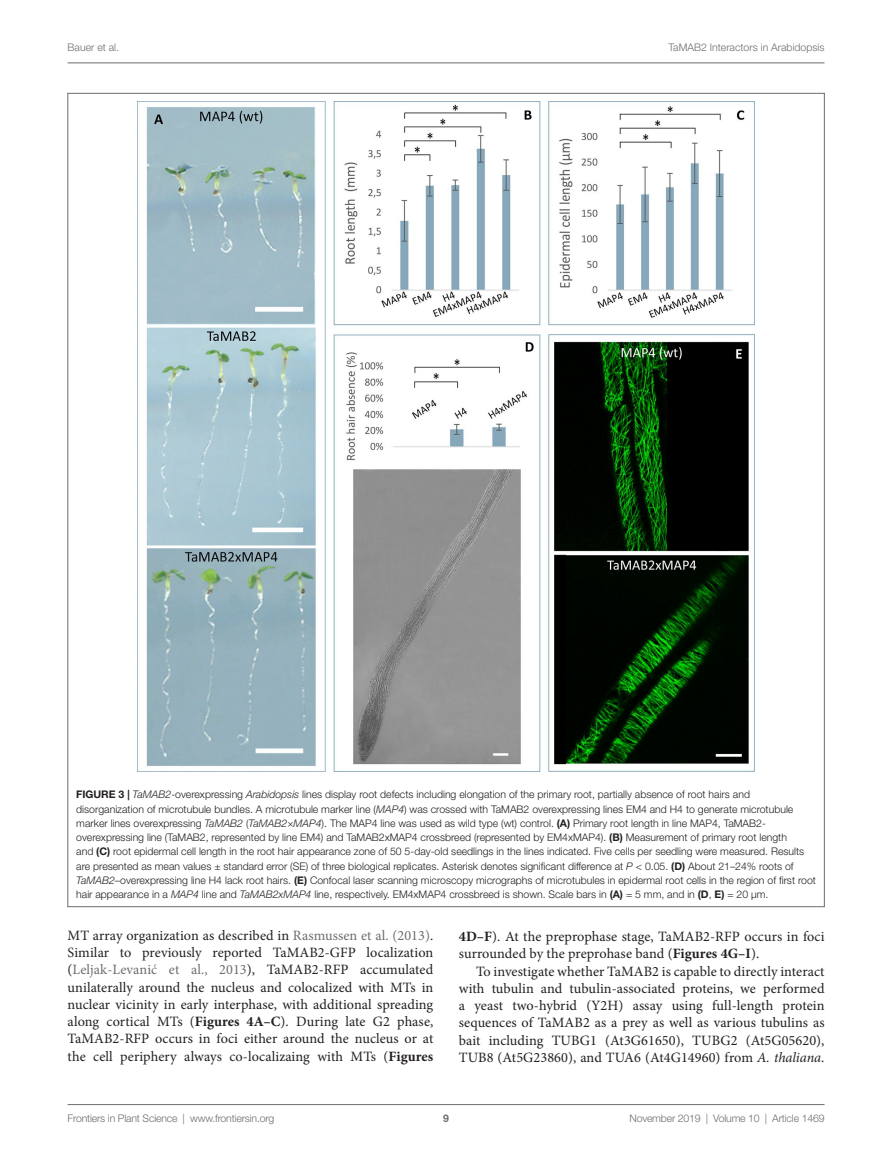
<style>
.page{position:relative;width:893px;height:1170px;background:#fff}
.page>*{position:absolute;margin:0;border:0;box-sizing:border-box;transform-origin:0 0}
.T1{font:14.25px/17.2px "Minion Pro MTC";letter-spacing:.005em;color:#231f20;text-align:justify}
.T{font:14.25px/17.2px "Minion Pro MTC";letter-spacing:.005em;color:#231f20;text-align:justify}
.FC{font:300 10.5px/14.2px "Helvetica Neue LT Std";color:#231f20}
.t1{font:300 10.5px "Helvetica Neue LT Std";letter-spacing:-.015em;color:#6c6d70}
.t2{font:700 10.5px "Helvetica Neue LT Std";color:#6c6d70}
.s1{font-weight:700}
.s2{font-style:italic}
.s3{color:#6c6d70}
.s4{font-family:"Minion Pro";font-weight:700}
</style>
<div class="page">
<hr style="left:68px;top:63px;width:756px;height:1px;background:#6c6d70">
<hr style="left:68px;top:1104px;width:756px;height:1px;background:#6c6d70">
<img style="left:146px;top:102px;width:608px;height:669px">
<p class="t1" style="left:68px;top:41px;width:53px">Bauer et al.</p>
<p class="t1" style="left:669px;top:41px;width:157px">TaMAB2 Interactors in Arabidopsis</p>
<p class="FC" style="left:76px;top:787px;width:741px"><span class="s1">FIGURE 3 |</span> <span class="s2">TaMAB2</span>-overexpressing <span class="s2">Arabidopsis</span> lines display root defects including elongation of the primary root, partially absence of root hairs and disorganization of microtubule bundles. A microtubule marker line (<span class="s2">MAP4</span>) was crossed with TaMAB2 overexpressing lines EM4 and H4 to generate microtubule marker lines overexpressing <span class="s2">TaMAB2</span> (<span class="s2">TaMAB2×MAP4</span>). The MAP4 line was used as wild type (wt) control. <span class="s1">(A)</span> Primary root length in line MAP4, TaMAB2- overexpressing line (TaMAB2, represented by line EM4) and TaMAB2xMAP4 crossbreed (represented by EM4xMAP4). <span class="s1">(B)</span> Measurement of primary root length<br>and <span class="s1">(C)</span> root epidermal cell length in the root hair appearance zone of 50 5-day-old seedlings in the lines indicated. Five cells per seedling were measured. Results are presented as mean values ± standard error (SE) of three biological replicates. Asterisk denotes significant difference at <span class="s2">P</span> &lt; 0.05. <span class="s1">(D)</span> About 21–24% roots of <span class="s2">TaMAB2</span>–overexpressing line H4 lack root hairs. <span class="s1">(E)</span> Confocal laser scanning microscopy micrographs of microtubules in epidermal root cells in the region of first root hair appearance in a <span class="s2">MAP4</span> line and <span class="s2">TaMAB2xMAP4</span> line, respectively. EM4xMAP4 crossbreed is shown. Scale bars in <span class="s1">(A)</span> = 5 mm, and in <span class="s1">(D</span>, <span class="s1">E)</span> = 20 µm.</p>
<p class="T1" style="left:68px;top:926px;width:367px">MT array organization as described in <span class="s3">Rasmussen et al. (2013)</span>.<br>Similar to previously reported TaMAB2-GFP localization (<span class="s3">Leljak-Levanić et al., 2013</span>), TaMAB2-RFP accumulated unilaterally around the nucleus and colocalized with MTs in nuclear vicinity in early interphase, with additional spreading along cortical MTs (<span class="s4">Figures 4A–C</span>). During late G2 phase, TaMAB2-RFP occurs in foci either around the nucleus or at the cell periphery always co-localizaing with MTs (<span class="s4">Figures</span></p>
<p class="T1" style="left:459px;top:927px;width:367px"><span class="s4">4D–F</span>). At the preprophase stage, TaMAB2-RFP occurs in foci surrounded by the preprohase band (<span class="s4">Figures 4G–I</span>).</p>
<p class="T" style="left:459px;top:962px;width:367px;text-indent:17px">To investigate whether TaMAB2 is capable to directly interact with tubulin and tubulin-associated proteins, we performed a yeast two-hybrid (Y2H) assay using full-length protein sequences of TaMAB2 as a prey as well as various tubulins as bait including TUBG1 (At3G61650), TUBG2 (At5G05620), TUB8 (At5G23860), and TUA6 (At4G14960) from <span class="s2">A. thaliana</span>.</p>
<p class="t1" style="left:68px;top:1111px;width:208px">Frontiers in Plant Science | www.frontiersin.org</p>
<p class="t1" style="left:629px;top:1111px;width:197px">November 2019 | Volume 10 | Article 1469</p>
<p class="t2" style="left:443px;top:1111px;width:7px">9</p>
</div>
